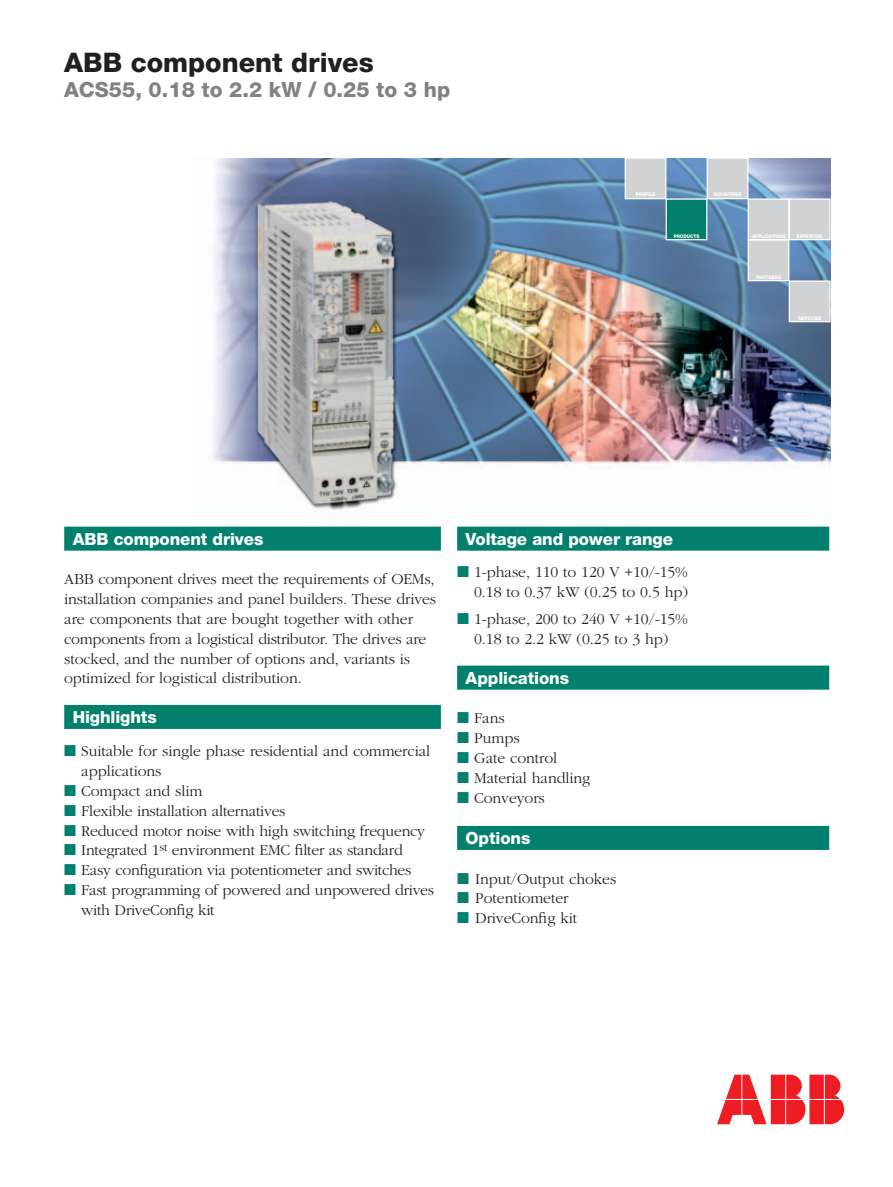
<style>
.page{position:relative;width:893px;height:1187px;background:#fff}
.page>*{position:absolute;margin:0;border:0;box-sizing:border-box;transform-origin:0 0}
.t1{font:800 27px "Helvetica Neue";color:#231f20}
.t2{font:800 21px "Helvetica Neue";color:#808285}
.t3{font:800 16.8px "Helvetica Neue";letter-spacing:-.005em;color:#fff}
.t4{font:300 15.75px/19.8px "Garamond";letter-spacing:-.005em;color:#231f20}
.t5{font:800 4.95px "Helvetica Neue";color:#fff;scale:.9 1}
.s1{color:#00806d}
</style>
<div class="page">
<svg style="left:717px;top:1074px;width:128px;height:50px"></svg>
<img style="left:213px;top:159px;width:617px;height:379px">
<div style="left:625px;top:158px;width:41px;height:41px;background:#d1d2d4"></div>
<div style="left:625px;top:157px;width:41px;height:42px;border:1px solid #fff"></div>
<div style="left:707px;top:158px;width:41px;height:41px;background:#d1d2d4"></div>
<div style="left:707px;top:157px;width:41px;height:42px;border:1px solid #fff"></div>
<div style="left:748px;top:199px;width:41px;height:41px;background:#d1d2d4"></div>
<div style="left:748px;top:198px;width:41px;height:42px;border:1px solid #fff"></div>
<div style="left:789px;top:199px;width:41px;height:41px;background:#d1d2d4"></div>
<div style="left:789px;top:198px;width:41px;height:42px;border:1px solid #fff"></div>
<div style="left:748px;top:240px;width:41px;height:40px;background:#d1d2d4"></div>
<div style="left:748px;top:239px;width:41px;height:42px;border:1px solid #fff"></div>
<div style="left:789px;top:281px;width:41px;height:41px;background:#d1d2d4"></div>
<div style="left:789px;top:280px;width:41px;height:42px;border:1px solid #fff"></div>
<div style="left:666px;top:199px;width:41px;height:41px;background:#00806d"></div>
<div style="left:666px;top:198px;width:41px;height:42px;border:1px solid #fff"></div>
<div style="left:64px;top:526px;width:377px;height:24px;background:#00806d"></div>
<div style="left:64px;top:705px;width:377px;height:24px;background:#00806d"></div>
<div style="left:457px;top:526px;width:372px;height:24px;background:#00806d"></div>
<div style="left:457px;top:665px;width:372px;height:24px;background:#00806d"></div>
<div style="left:457px;top:825px;width:372px;height:24px;background:#00806d"></div>
<h1 class="t1" style="left:64px;top:52px;width:311px">ABB component drives</h1>
<h2 class="t2" style="left:64px;top:82px;width:388px">ACS55, 0.18 to 2.2 kW / 0.25 to 3 hp</h2>
<p class="t5" style="left:636px;top:192px;width:23px">PROFILE</p>
<p class="t5" style="left:713px;top:192px;width:33px">INDUSTRIES</p>
<p class="t5" style="left:674px;top:234px;width:30px">PRODUCTS</p>
<p class="t5" style="left:752px;top:234px;width:39px">APPLICATIONS</p>
<p class="t5" style="left:797px;top:234px;width:30px">EXPERTISE</p>
<p class="t5" style="left:756px;top:275px;width:29px">PARTNERS</p>
<p class="t5" style="left:798px;top:316px;width:27px">SERVICES</p>
<p class="t3" style="left:73px;top:532px;width:192px">ABB component drives</p>
<p class="t4" style="left:64px;top:570px;width:373px">ABB component drives meet the requirements of OEMs, installation companies and panel builders. These drives are components that are bought together with other components from a logistical distributor. The drives are stocked, and the number of options and, variants is optimized for logistical distribution.</p>
<p class="t3" style="left:73px;top:711px;width:85px">Highlights</p>
<p class="t4" style="left:81px;top:742px;width:350px;text-indent:-17px"><span class="s1">■</span> Suitable for single phase residential and commercial applications</p>
<p class="t4" style="left:64px;top:782px;width:140px"><span class="s1">■</span> Compact and slim</p>
<p class="t4" style="left:64px;top:802px;width:223px"><span class="s1">■</span> Flexible installation alternatives</p>
<p class="t4" style="left:64px;top:821px;width:362px"><span class="s1">■</span> Reduced motor noise with high switching frequency</p>
<p class="t4" style="left:64px;top:841px;width:340px"><span class="s1">■</span> Integrated 1<sup>st</sup> environment EMC filter as standard</p>
<p class="t4" style="left:64px;top:861px;width:349px"><span class="s1">■</span> Easy configuration via potentiometer and switches</p>
<p class="t4" style="left:81px;top:881px;width:354px;text-indent:-17px"><span class="s1">■</span> Fast programming of powered and unpowered drives with DriveConfig kit</p>
<p class="t3" style="left:466px;top:532px;width:209px">Voltage and power range</p>
<p class="t4" style="left:457px;top:563px;width:232px;text-align:right"><span class="s1">■</span> 1-phase, 110 to 120 V +10/-15%<br>0.18 to 0.37 kW (0.25 to 0.5 hp)</p>
<p class="t4" style="left:457px;top:610px;width:232px;text-align:center"><span class="s1">■</span> 1-phase, 200 to 240 V +10/-15%<br>0.18 to 2.2 kW (0.25 to 3 hp)</p>
<p class="t3" style="left:466px;top:671px;width:105px">Applications</p>
<p class="t4" style="left:457px;top:709px;width:49px"><span class="s1">■</span> Fans</p>
<p class="t4" style="left:457px;top:729px;width:64px"><span class="s1">■</span> Pumps</p>
<p class="t4" style="left:457px;top:749px;width:102px"><span class="s1">■</span> Gate control</p>
<p class="t4" style="left:457px;top:769px;width:135px"><span class="s1">■</span> Material handling</p>
<p class="t4" style="left:457px;top:788px;width:89px"><span class="s1">■</span> Conveyors</p>
<p class="t3" style="left:466px;top:831px;width:66px">Options</p>
<p class="t4" style="left:457px;top:869px;width:161px"><span class="s1">■</span> Input/Output chokes</p>
<p class="t4" style="left:457px;top:889px;width:113px"><span class="s1">■</span> Potentiometer</p>
<p class="t4" style="left:457px;top:909px;width:122px"><span class="s1">■</span> DriveConfig kit</p>
</div>
